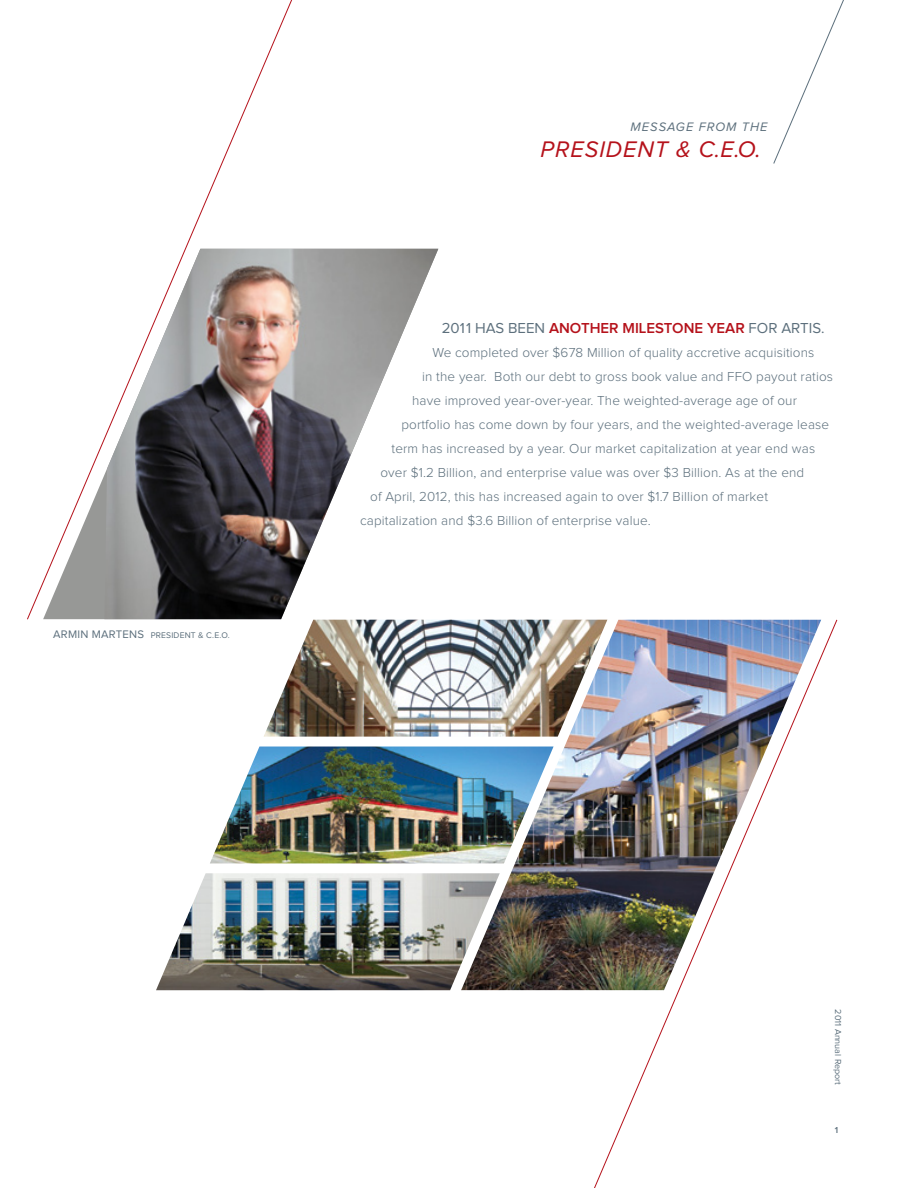
<style>
.page{position:relative;width:918px;height:1188px;background:#fff}
.page>*{position:absolute;margin:0;border:0;box-sizing:border-box;transform-origin:0 0}
.t1{font:italic 23.4px "Proxima Nova";letter-spacing:.04em;color:#b5121b}
.t2{font:15px "Proxima Nova";color:#5c6f7c}
.t3{font:300 13.5px/24px "Proxima Nova";letter-spacing:.01em;color:#5c6f7c}
.t4{font:italic 12.75px "Proxima Nova";letter-spacing:.08em;color:#5c6f7c}
.t5{font:9px "Proxima Nova";color:#5c6f7c}
.t6{font:600 9px "Proxima Nova";color:#5c6f7c}
.t7{font:8.55px "Proxima Nova";letter-spacing:.02em;color:#5c6f7c}
.s1{font-size:11.4px}
.s2{font-weight:600;color:#b5121b}
</style>
<div class="page">
<svg style="left:773px;top:0;width:71px;height:164px"></svg>
<svg style="left:392px;top:619px;width:446px;height:569px"></svg>
<img style="left:461px;top:620px;width:360px;height:370px">
<svg style="left:27px;top:0;width:445px;height:620px"></svg>
<img style="left:264px;top:620px;width:343px;height:117px">
<img style="left:210px;top:747px;width:344px;height:116px">
<img style="left:156px;top:873px;width:344px;height:117px">
<svg style="left:43px;top:249px;width:61px;height:370px"></svg>
<img style="left:104px;top:249px;width:334px;height:370px">
<p class="t7" style="left:53px;top:631px;width:178px"><span class="s1">ARMI N MARTENS</span> PRESI DENT &amp; C.E.O.</p>
<p class="t4" style="left:631px;top:121px;width:138px">MESSAGE FROM THE</p>
<h1 class="t1" style="left:541px;top:138px;width:222px">PRESIDENT &amp; C.E.O.</h1>
<p class="t2" style="left:442px;top:322px;width:384px">2011 HAS BEEN <span class="s2">ANOTHER MILESTONE YEAR</span> FOR ARTIS.</p>
<p class="t3" style="left:422px;top:342px;width:394px;text-indent:10px">We completed over $678 Million of quality accretive acquisitions in the year. Both our debt to gross book value and FFO</p>
<p class="t3" style="left:756px;top:366px;width:78px">payout ratios</p>
<p class="t3" style="left:412px;top:390px;width:386px">have improved year-over-year. The weighted-average age of our</p>
<p class="t3" style="left:401px;top:414px;width:429px">portfolio has come down by four years, and the weighted-average lease</p>
<p class="t3" style="left:392px;top:438px;width:425px">term has increased by a year. Our market capitalization at year end was</p>
<p class="t3" style="left:380px;top:462px;width:425px">over $1.2 Billion, and enterprise value was over $3 Billion. As at the end</p>
<p class="t3" style="left:370px;top:486px;width:399px">of April, 2012, this has increased again to over $1.7 Billion of market</p>
<p class="t3" style="left:360px;top:510px;width:292px">capitalization and $3.6 Billion of enterprise value.</p>
<p class="t5" style="left:842px;top:1009px;width:77px;rotate:90deg">2011 ANNUAL REPORT</p>
<p class="t6" style="left:835px;top:1126px;width:5px">1</p>
</div>
